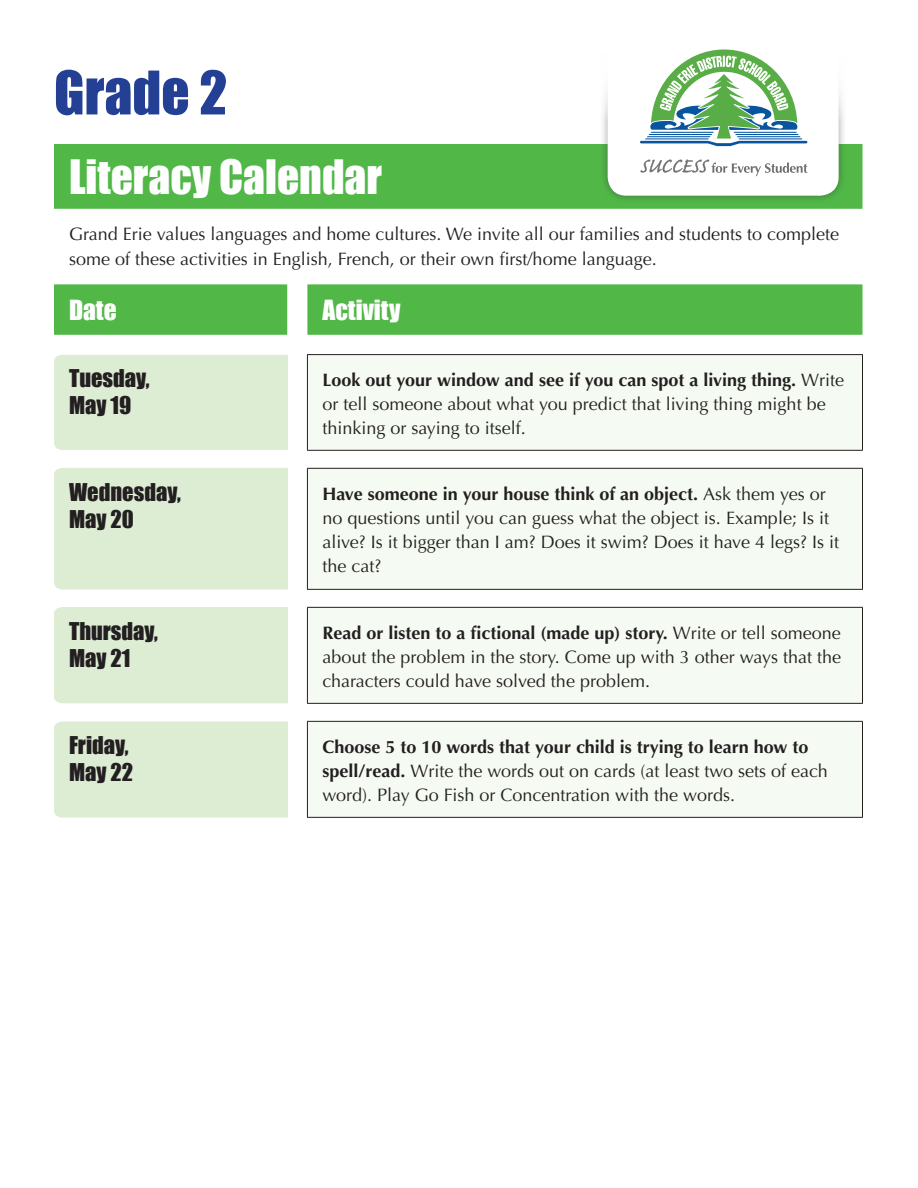
<style>
.page{position:relative;width:918px;height:1188px;background:#fff}
.page>*{position:absolute;margin:0;border:0;box-sizing:border-box;transform-origin:0 0}
.t1{font:55.5px "Impact";color:#234094}
.t2{font:43.5px "Impact";color:#fff}
.t3{font:25.5px "Impact";color:#fff}
.t4{font:22.5px/27px "Impact";color:#231f20}
.t5{font:18px/24px "Optima";color:#231f20}
.s1{font-weight:700}
</style>
<div class="page">
<div style="left:54px;top:355px;width:234px;height:95px;background:#dcedd4"></div>
<div style="left:54px;top:468px;width:234px;height:122px;background:#dcedd4"></div>
<div style="left:54px;top:607px;width:234px;height:96px;background:#dcedd4"></div>
<div style="left:54px;top:722px;width:234px;height:96px;background:#dcedd4"></div>
<svg style="left:54px;top:144px;width:808px;height:191px;fill:#51b848"></svg>
<svg style="left:307px;top:355px;width:555px;height:462px;fill:#f5faf2"></svg>
<hr style="left:307px;top:468px;width:556px;height:1px;background:#231f20">
<hr style="left:307px;top:469px;width:1px;height:120px;background:#231f20">
<hr style="left:862px;top:469px;width:1px;height:120px;background:#231f20">
<hr style="left:307px;top:589px;width:556px;height:1px;background:#231f20">
<hr style="left:307px;top:607px;width:556px;height:1px;background:#231f20">
<hr style="left:307px;top:608px;width:1px;height:95px;background:#231f20">
<hr style="left:862px;top:608px;width:1px;height:95px;background:#231f20">
<hr style="left:307px;top:703px;width:556px;height:1px;background:#231f20">
<hr style="left:307px;top:721px;width:556px;height:1px;background:#231f20">
<hr style="left:307px;top:722px;width:1px;height:95px;background:#231f20">
<hr style="left:862px;top:722px;width:1px;height:95px;background:#231f20">
<hr style="left:307px;top:817px;width:556px;height:1px;background:#231f20">
<hr style="left:307px;top:354px;width:556px;height:1px;background:#231f20">
<hr style="left:307px;top:355px;width:1px;height:95px;background:#231f20">
<hr style="left:862px;top:355px;width:1px;height:95px;background:#231f20">
<hr style="left:307px;top:450px;width:556px;height:1px;background:#231f20">
<div style="left:599px;top:0;width:248px;height:204px;background:#231f20;opacity:.4"></div>
<svg style="left:608px;top:122px;width:231px;height:74px"></svg>
<div style="left:586px;top:0;width:272px;height:122px;background:#fff"></div>
<svg style="left:640px;top:50px;width:167px;height:96px"></svg>
<svg style="left:640px;top:159px;width:167px;height:17px"></svg>
<h1 class="t1" style="left:54px;top:50px;width:175px">Grade 2</h1>
<h2 class="t2" style="left:69px;top:143px;width:315px">Literacy Calendar</h2>
<p class="t5" style="left:69px;top:222px;width:772px;line-height:24.6px">Grand Erie values languages and home cultures. We invite all our families and students to complete some of these activities in English, French, or their own first/home language.</p>
<h3 class="t3" style="left:69px;top:290px;width:49px">Date</h3>
<h3 class="t3" style="left:322px;top:290px;width:80px">Activity</h3>
<p class="t4" style="left:69px;top:364px;width:82px">Tuesday,<br>May 19</p>
<p class="t5" style="left:322px;top:368px;width:523px"><span class="s1">Look out your window and see if you can spot a living thing.</span> Write or tell someone about what you predict that living thing might be thinking or saying to itself.</p>
<p class="t4" style="left:69px;top:478px;width:113px">Wednesday,<br>May 20</p>
<p class="t5" style="left:322px;top:482px;width:518px"><span class="s1">Have someone in your house think of an object.</span> Ask them yes or no questions until you can guess what the object is. Example; Is it alive? Is it bigger than I am? Does it swim? Does it have 4 legs? Is it the cat?</p>
<p class="t4" style="left:69px;top:617px;width:91px">Thursday,<br>May 21</p>
<p class="t5" style="left:322px;top:621px;width:520px;text-align:justify"><span class="s1">Read or listen to a fictional (made up) story.</span> Write or tell someone about the problem in the story. Come up with 3 other ways that the characters could have solved the problem.</p>
<p class="t4" style="left:69px;top:731px;width:66px">Friday,<br>May 22</p>
<p class="t5" style="left:322px;top:735px;width:507px"><span class="s1">Choose 5 to 10 words that your child is trying to learn how to spell/read.</span> Write the words out on cards (at least two sets of each word). Play Go Fish or Concentration with the words.</p>
</div>
